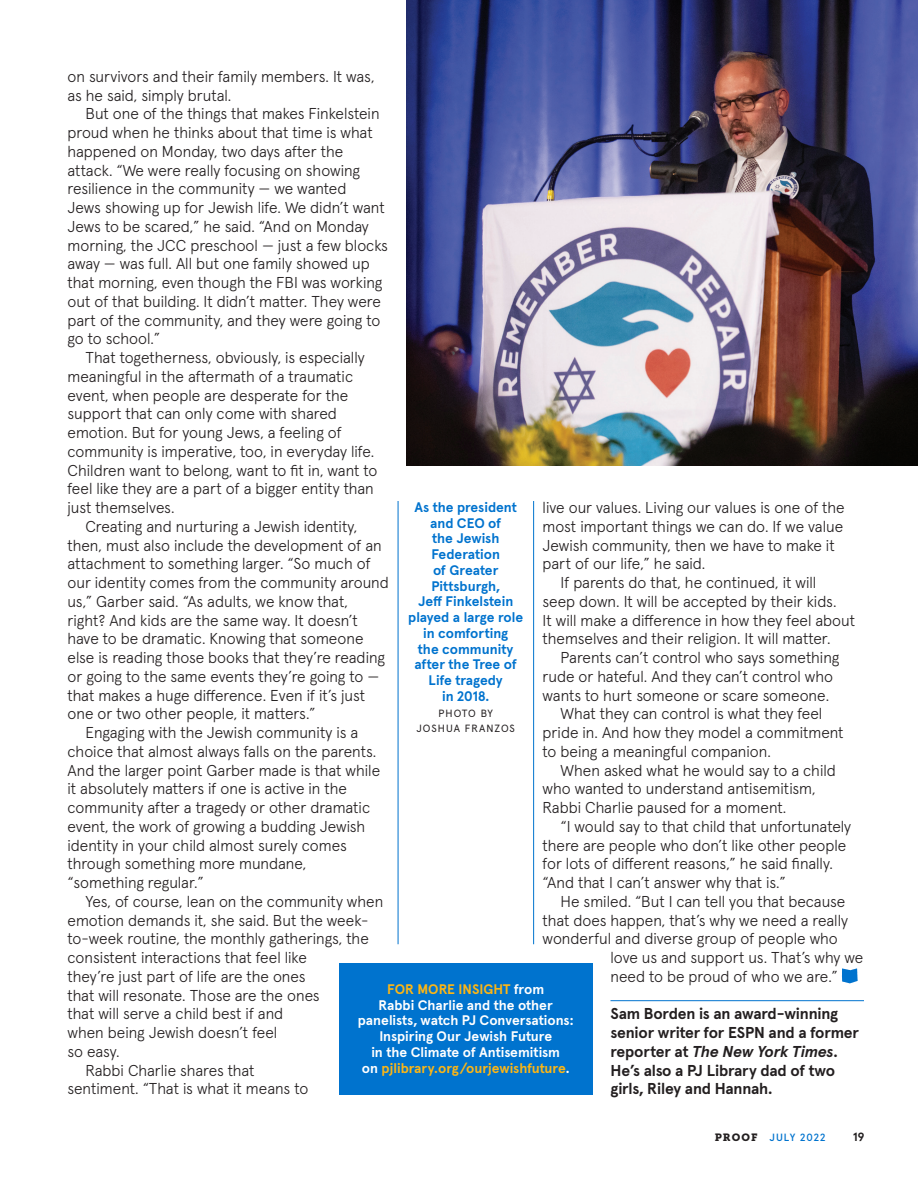
<style>
.page{position:relative;width:918px;height:1188px;background:#fff}
.page>*{position:absolute;margin:0;border:0;box-sizing:border-box;transform-origin:0 0}
.text_indented{font:300 15.75px/18.8px "Apercu Pro";color:#231f20}
.text_bio{font:700 15.75px/18.8px "Apercu Pro";letter-spacing:-.015em;color:#231f20}
.sidebar_header{font:700 13.8px/15.8px "Apercu Pro";color:#fff;text-align:center}
.t1{font:700 13.8px/15.8px "Apercu Pro";color:#0073ce;text-align:center}
.t2{font:700 12px "Apercu Pro";color:#231f20}
.caption_photo-credit{font:10.5px/14.2px "Apercu Pro";letter-spacing:.095em;color:#231f20;text-align:center}
.t3{font:500 10.5px "Apercu Pro";letter-spacing:.1em;color:#0073ce}
.s1{font-style:italic}
.s2{color:#fcb615}
.s3{font-family:"Museo Slab 900";font-weight:400;color:#231f20}
</style>
<div class="page">
<hr style="left:398px;top:501px;width:1px;height:443px;background:#0073ce">
<hr style="left:533px;top:501px;width:1px;height:443px;background:#0073ce">
<img style="left:407px;top:0;width:511px;height:466px">
<hr style="left:610px;top:1000px;width:254px;height:1px;background:#0073ce">
<svg style="left:842px;top:968px;width:15px;height:15px"></svg>
<div style="left:339px;top:963px;width:253px;height:131px;background:#0073ce"></div>
<p class="text_indented" style="left:68px;top:66px;width:309px">on survivors and their family members. It was, as he said, simply brutal.</p>
<p class="text_indented" style="left:68px;top:103px;width:322px;text-indent:18px">But one of the things that makes Finkelstein proud when he thinks about that time is what happened on Monday, two days after the attack. “We were really focusing on showing resilience in the community — we wanted<br>Jews showing up for Jewish life. We didn’t want Jews to be scared,” he said. “And on Monday morning, the JCC preschool — just a few blocks away — was full. All but one family showed up that morning, even though the FBI was working out of that building. It didn’t matter. They were part of the community, and they were going to go to school.”</p>
<p class="text_indented" style="left:68px;top:347px;width:311px;text-indent:18px">That togetherness, obviously, is especially meaningful in the aftermath of a traumatic event, when people are desperate for the support that can only come with shared emotion. But for young Jews, a feeling of community is imperative, too, in everyday life.<br>Children want to belong, want to fit in, want to feel like they are a part of a bigger entity than just themselves.</p>
<p class="text_indented" style="left:68px;top:516px;width:323px;text-indent:18px">Creating and nurturing a Jewish identity, then, must also include the development of an attachment to something larger. “So much of our identity comes from the community around us,” Garber said. “As adults, we know that, right? And kids are the same way. It doesn’t have to be dramatic. Knowing that someone else is reading those books that they’re reading or going to the same events they’re going to — that makes a huge difference. Even if it’s just one or two other people, it matters.”</p>
<p class="text_indented" style="left:68px;top:722px;width:314px;text-indent:18px">Engaging with the Jewish community is a choice that almost always falls on the parents.<br>And the larger point Garber made is that while it absolutely matters if one is active in the community after a tragedy or other dramatic event, the work of growing a budding Jewish identity in your child almost surely comes through something more mundane, “something regular.”</p>
<p class="text_indented" style="left:68px;top:891px;width:317px;text-indent:18px">Yes, of course, lean on the community when emotion demands it, she said. But the week&shy;to-week routine, the monthly gatherings, the consistent interactions that feel like<br>they’re just part of life are the ones<br>that will resonate. Those are the ones<br>that will serve a child best if and<br>when being Jewish doesn’t feel<br>so easy.</p>
<p class="text_indented" style="left:68px;top:1059px;width:242px;text-indent:18px">Rabbi Charlie shares that sentiment. “That is what it means to</p>
<p class="t1" style="left:408px;top:498px;width:117px">As the president and CEO of<br>the Jewish<br>Federation<br>of Greater<br>Pittsburgh,<br>Jeff Finkelstein played a large role in comforting<br>the community after the Tree of<br>Life tragedy<br>in 2018.</p>
<p class="caption_photo-credit" style="left:416px;top:706px;width:100px">PHOTO BY<br>JOSHUA FRANZOS</p>
<p class="text_indented" style="left:543px;top:497px;width:304px">live our values. Living our values is one of the most important things we can do. If we value Jewish community, then we have to make it part of our life,” he said.</p>
<p class="text_indented" style="left:543px;top:572px;width:314px;text-indent:18px">If parents do that, he continued, it will<br>seep down. It will be accepted by their kids.<br>It will make a difference in how they feel about themselves and their religion. It will matter.</p>
<p class="text_indented" style="left:543px;top:647px;width:298px;text-indent:18px">Parents can’t control who says something rude or hateful. And they can’t control who wants to hurt someone or scare someone.</p>
<p class="text_indented" style="left:543px;top:703px;width:303px;text-indent:18px">What they can control is what they feel pride in. And how they model a commitment to being a meaningful companion.</p>
<p class="text_indented" style="left:543px;top:759px;width:295px;text-indent:18px">When asked what he would say to a child who wanted to understand antisemitism,<br>Rabbi Charlie paused for a moment.</p>
<p class="text_indented" style="left:543px;top:816px;width:310px;text-indent:18px">“I would say to that child that unfortunately there are people who don’t like other people for lots of different reasons,” he said finally. “And that I can’t answer why that is.”</p>
<p class="text_indented" style="left:561px;top:891px;width:286px">He smiled. “But I can tell you that because</p>
<p class="text_indented" style="left:543px;top:909px;width:307px">that does happen, that’s why we need a really</p>
<p class="text_indented" style="left:543px;top:928px;width:297px">wonderful and diverse group of people who</p>
<p class="text_indented" style="left:610px;top:947px;width:254px">love us and support us. That’s why we</p>
<p class="text_indented" style="left:610px;top:966px;width:229px">need to be proud of who we are.”</p>
<p class="text_bio" style="left:610px;top:1003px;width:250px">Sam Borden is an award-winning senior writer for ESPN and a former reporter at <span class="s1">The New York Times</span>.<br>He’s also a PJ Library dad of two girls, Riley and Hannah.</p>
<p class="sidebar_header" style="left:358px;top:980px;width:217px"><span class="s2">FOR MORE INSIGHT</span> from<br>Rabbi Charlie and the other panelists, watch PJ Conversations:<br>Inspiring Our Jewish Future<br>in the Climate of Antisemitism<br>on <span class="s2">pjlibrary.org/ourjewishfuture</span>.</p>
<p class="t3" style="left:715px;top:1129px;width:112px"><span class="s3">PROOF</span> JULY 2022</p>
<p class="t2" style="left:853px;top:1128px;width:13px">19</p>
</div>
